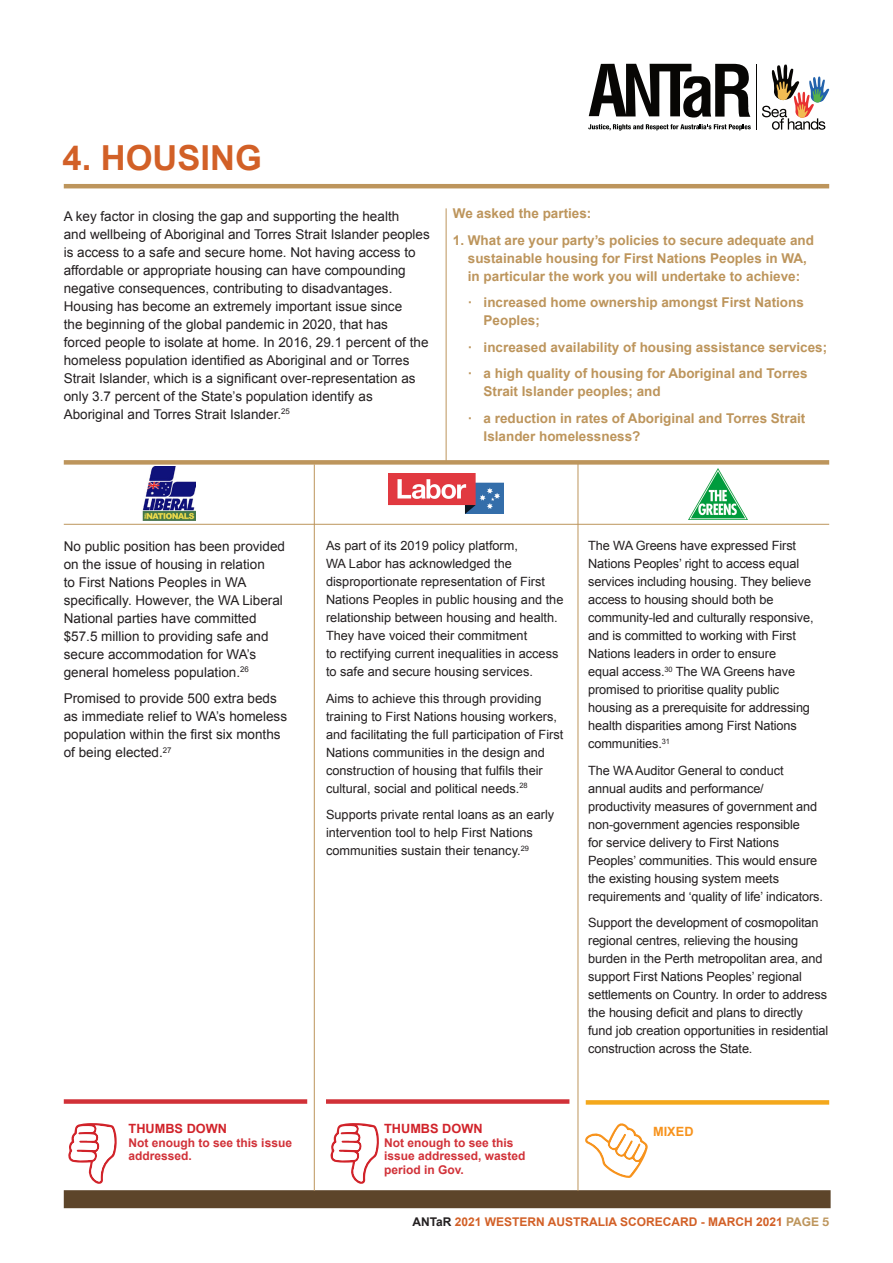
<style>
.page{position:relative;width:893px;height:1263px;background:#fff}
.page>*{position:absolute;margin:0;border:0;box-sizing:border-box;transform-origin:0 0}
.t1{font:700 34.5px "Arial";color:#d26027}
.t2{font:13.5px/18px "Arial";color:#231f20}
.t3{font:700 13.5px/18px "Arial";color:#bd955c}
.t4{font:12.75px/18px "Arial";letter-spacing:-.01em;color:#231f20}
.t5{font:700 12.75px "Arial";color:#d1232a}
.t6{font:700 12.75px "Arial";color:#f7931d}
.t7{font:700 12px/13.5px "Arial";color:#d13138}
.t8{font:700 12px "Arial";color:#d26027}
.s1{color:#231f20}
.s2{color:#bd955c}
.s3{font-family:"Helvetica Neue";color:#bd955c}
</style>
<div class="page">
<div style="left:64px;top:1190px;width:767px;height:18px;background:#5d452a"></div>
<svg style="left:588px;top:124px;width:163px;height:7px"></svg>
<svg style="left:589px;top:64px;width:161px;height:54px"></svg>
<hr style="left:756px;top:64px;width:1px;height:66px;background:#070604">
<svg style="left:762px;top:64px;width:67px;height:66px"></svg>
<hr style="left:64px;top:184px;width:765px;height:4px;background:#bd955c">
<div style="left:64px;top:460px;width:765px;height:5px;background:#bd955c"></div>
<hr style="left:314px;top:464px;width:1px;height:727px;background:#bd955c">
<hr style="left:64px;top:524px;width:765px;height:1px;background:#bd955c">
<hr style="left:578px;top:462px;width:1px;height:729px;background:#bd955c">
<hr style="left:446px;top:208px;width:1px;height:255px;background:#bd955c">
<img style="left:389px;top:474px;width:114px;height:40px">
<img style="left:689px;top:468px;width:59px;height:51px">
<img style="left:142px;top:467px;width:54px;height:54px">
<svg style="left:68px;top:1123px;width:49px;height:61px"></svg>
<svg style="left:330px;top:1123px;width:49px;height:61px"></svg>
<div style="left:64px;top:1099px;width:243px;height:5px;background:#d13138"></div>
<div style="left:326px;top:1099px;width:243px;height:5px;background:#d13138"></div>
<div style="left:586px;top:1100px;width:243px;height:5px;background:#f4a81c"></div>
<svg style="left:585px;top:1123px;width:63px;height:55px"></svg>
<h1 class="t1" style="left:62px;top:135px;width:201px">4. HOUSING</h1>
<p class="t2" style="left:64px;top:207px;width:367px">A key factor in closing the gap and supporting the health<br>and wellbeing of Aboriginal and Torres Strait Islander peoples is access to a safe and secure home. Not having access to affordable or appropriate housing can have compounding negative consequences, contributing to disadvantages.<br>Housing has become an extremely important issue since<br>the beginning of the global pandemic in 2020, that has<br>forced people to isolate at home. In 2016, 29.1 percent of the homeless population identified as Aboriginal and or Torres Strait Islander, which is a significant over-representation as only 3.7 percent of the State’s population identify as Aboriginal and Torres Strait Islander.<sup>25</sup></p>
<p class="t3" style="left:453px;top:205px;width:140px">We asked the parties:</p>
<p class="t3" style="left:453px;top:231px;width:363px;text-align:center">1. What are your party’s policies to secure adequate and sustainable housing for First Nations Peoples in WA,<br>in particular the work you will undertake to achieve:</p>
<p class="t3" style="left:484px;top:294px;width:322px;text-indent:-16px">· increased home ownership amongst First Nations<br>Peoples;</p>
<p class="t3" style="left:468px;top:334px;width:361px;line-height:26.5px">· increased availability of housing assistance services; · a high quality of housing for Aboriginal and Torres</p>
<p class="t3" style="left:468px;top:379px;width:339px;line-height:26.5px;text-indent:16px">Strait Islander peoples; and<br>· a reduction in rates of Aboriginal and Torres Strait</p>
<p class="t3" style="left:484px;top:427px;width:158px">Islander homelessness?</p>
<p class="t2" style="left:64px;top:537px;width:223px">No public position has been provided on the issue of housing in relation<br>to First Nations Peoples in WA specifically. However, the WA Liberal National parties have committed $57.5 million to providing safe and secure accommodation for WA’s general homeless population.<sup>26</sup></p>
<p class="t2" style="left:64px;top:690px;width:225px">Promised to provide 500 extra beds as immediate relief to WA’s homeless population within the first six months of being elected.<sup>27</sup></p>
<p class="t4" style="left:326px;top:537px;width:239px">As part of its 2019 policy platform,<br>WA Labor has acknowledged the disproportionate representation of First Nations Peoples in public housing and the relationship between housing and health.<br>They have voiced their commitment<br>to rectifying current inequalities in access to safe and secure housing services.</p>
<p class="t4" style="left:326px;top:689px;width:239px">Aims to achieve this through providing training to First Nations housing workers, and facilitating the full participation of First Nations communities in the design and construction of housing that fulfils their cultural, social and political needs.<sup>28</sup></p>
<p class="t4" style="left:326px;top:806px;width:230px">Supports private rental loans as an early intervention tool to help First Nations communities sustain their tenancy.<sup>29</sup></p>
<p class="t4" style="left:588px;top:537px;width:227px">The WA Greens have expressed First Nations Peoples’ right to access equal services including housing. They believe access to housing should both be community-led and culturally responsive, and is committed to working with First Nations leaders in order to ensure<br>equal access.<sup>30</sup> The WA Greens have promised to prioritise quality public housing as a prerequisite for addressing health disparities among First Nations communities.<sup>31</sup></p>
<p class="t4" style="left:588px;top:761px;width:236px">The WA Auditor General to conduct annual audits and performance/ productivity measures of government and non-government agencies responsible<br>for service delivery to First Nations Peoples’ communities. This would ensure the existing housing system meets requirements and ‘quality of life’ indicators.</p>
<p class="t4" style="left:588px;top:914px;width:242px">Support the development of cosmopolitan regional centres, relieving the housing burden in the Perth metropolitan area, and support First Nations Peoples’ regional settlements on Country. In order to address the housing deficit and plans to directly fund job creation opportunities in residential construction across the State.</p>
<p class="t5" style="left:129px;top:1120px;width:100px">THUMBS DOWN</p>
<p class="t6" style="left:653px;top:1123px;width:42px">MIXED</p>
<p class="t7" style="left:129px;top:1136px;width:165px">Not enough to see this issue addressed.</p>
<p class="t5" style="left:384px;top:1120px;width:100px">THUMBS DOWN</p>
<p class="t7" style="left:384px;top:1136px;width:143px">Not enough to see this issue addressed, wasted period in Gov.</p>
<p class="t8" style="left:412px;top:1214px;width:418px"><span class="s1">ANTaR</span> 2021 WESTERN AUSTRALIA SCORECARD - MARCH 2021 <span class="s2">PAGE</span> <span class="s3">5</span></p>
</div>
